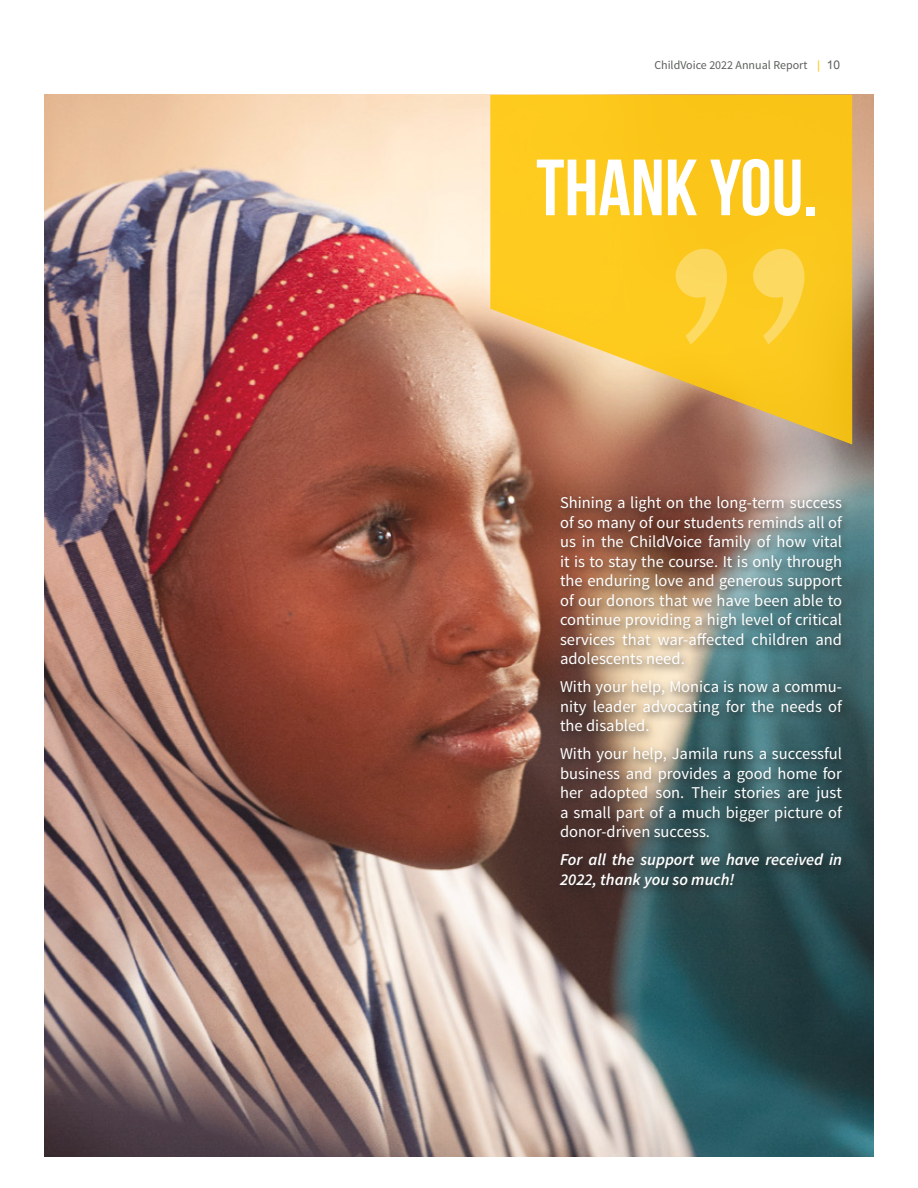
<style>
.page{position:relative;width:918px;height:1188px;background:#fff}
.page>*{position:absolute;margin:0;border:0;box-sizing:border-box;transform-origin:0 0}
.t1{font:700 79.5px "Bebas Neue";color:#fff}
.t2{font:16.5px/19.5px "Source Sans Pro";color:#fff;text-align:justify}
.t3{font:italic 600 16.5px/19.5px "Source Sans Pro";color:#fff}
.t4{font:12px "Source Sans Pro";color:#5b605a}
.s1{font-family:"Arial";color:#fec80b}
.s2{font-family:"Arial"}
</style>
<div class="page">
<img style="left:44px;top:94px;width:830px;height:1063px">
<svg style="left:490px;top:95px;width:362px;height:350px;background:#eebc30"></svg>
<svg style="left:674px;top:249px;width:132px;height:96px;background:#fccf39"></svg>
<div style="left:554px;top:492px;width:298px;height:407px;background:#231f20;opacity:.85"></div>
<p class="t4" style="left:654px;top:58px;width:187px">ChildVoice 2022 Annual Report <span class="s1">|</span> <span class="s2">10</span></p>
<h1 class="t1" style="left:536px;top:144px;width:283px">THANK YOU.</h1>
<p class="t2" style="left:560px;top:493px;width:284px">Shining a light on the long-term success of so many of our students reminds all of us in the ChildVoice family of how vital it is to stay the course. It is only through the enduring love and generous support of our donors that we have been able to continue providing a high level of critical services that war-affected children and adolescents need.</p>
<p class="t2" style="left:560px;top:678px;width:283px">With your help, Monica is now a commu&shy;nity leader advocating for the needs of the disabled.</p>
<p class="t2" style="left:560px;top:745px;width:283px">With your help, Jamila runs a successful business and provides a good home for her adopted son. Their stories are just a small part of a much bigger picture of donor-driven success.</p>
<p class="t3" style="left:560px;top:850px;width:283px">For all the support we have received in<br>2022, thank you so much!</p>
</div>
